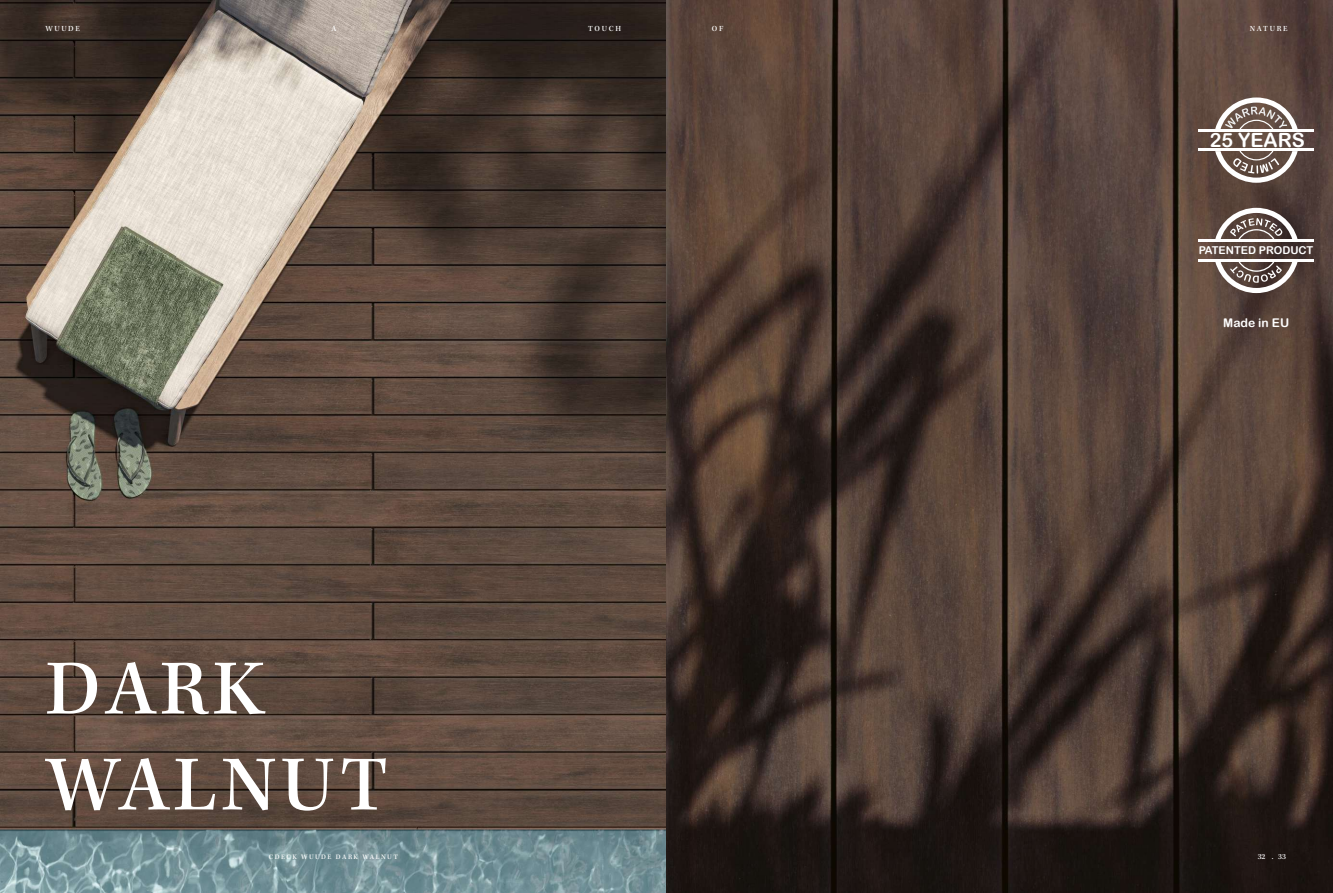
<style>
.page{position:relative;width:1333px;height:893px;background:#fff}
.page>*{position:absolute;margin:0;border:0;box-sizing:border-box;transform-origin:0 0}
.t1{font:500 80px/96px "Kepler Std";letter-spacing:.06em;color:#fff}
.t2{font:19.6px "Arial Rounded MT Bold";color:#fff}
.t3{font:12px "Arial Rounded MT Bold";color:#fff}
.t4{font:10.8px "Arial Rounded MT Bold";color:#fff}
.t5{font:500 8px "Kepler Std";letter-spacing:.205em;color:#fff}
.t6{font:500 7px "Kepler Std";letter-spacing:.215em;color:#fff}
</style>
<div class="page">
<img style="left:0;top:0;width:1332px;height:893px">
<svg style="left:1215px;top:261px;width:82px;height:32px"></svg>
<svg style="left:1215px;top:208px;width:82px;height:31px"></svg>
<hr style="left:1198px;top:259px;width:115px;height:2px;background:#fff">
<hr style="left:1198px;top:239px;width:115px;height:3px;background:#fff">
<hr style="left:1198px;top:148px;width:115px;height:3px;background:#fff">
<hr style="left:1198px;top:129px;width:115px;height:3px;background:#fff">
<svg style="left:1215px;top:151px;width:82px;height:32px"></svg>
<svg style="left:1215px;top:97px;width:82px;height:32px"></svg>
<p class="t5" style="left:45px;top:26px;width:36px">WUUDE</p>
<p class="t5" style="left:331px;top:26px;width:7px">A</p>
<p class="t5" style="left:588px;top:26px;width:35px">TOUCH</p>
<p class="t5" style="left:712px;top:26px;width:13px">OF</p>
<p class="t5" style="left:1249px;top:26px;width:39px">NATURE</p>
<h2 class="t2" style="left:1209px;top:133px;width:96px">25 YEARS</h2>
<h3 class="t4" style="left:1198px;top:246px;width:116px">PATENTED PRODUCT</h3>
<h1 class="t1" style="left:46px;top:649px;width:344px">DARK<br>WALNUT</h1>
<p class="t6" style="left:269px;top:854px;width:130px">CDECK WUUDE DARK WALNUT</p>
<h3 class="t3" style="left:1223px;top:318px;width:67px">Made in EU</h3>
<p class="t5" style="left:1257px;top:853px;width:30px">32 . 33</p>
</div>
